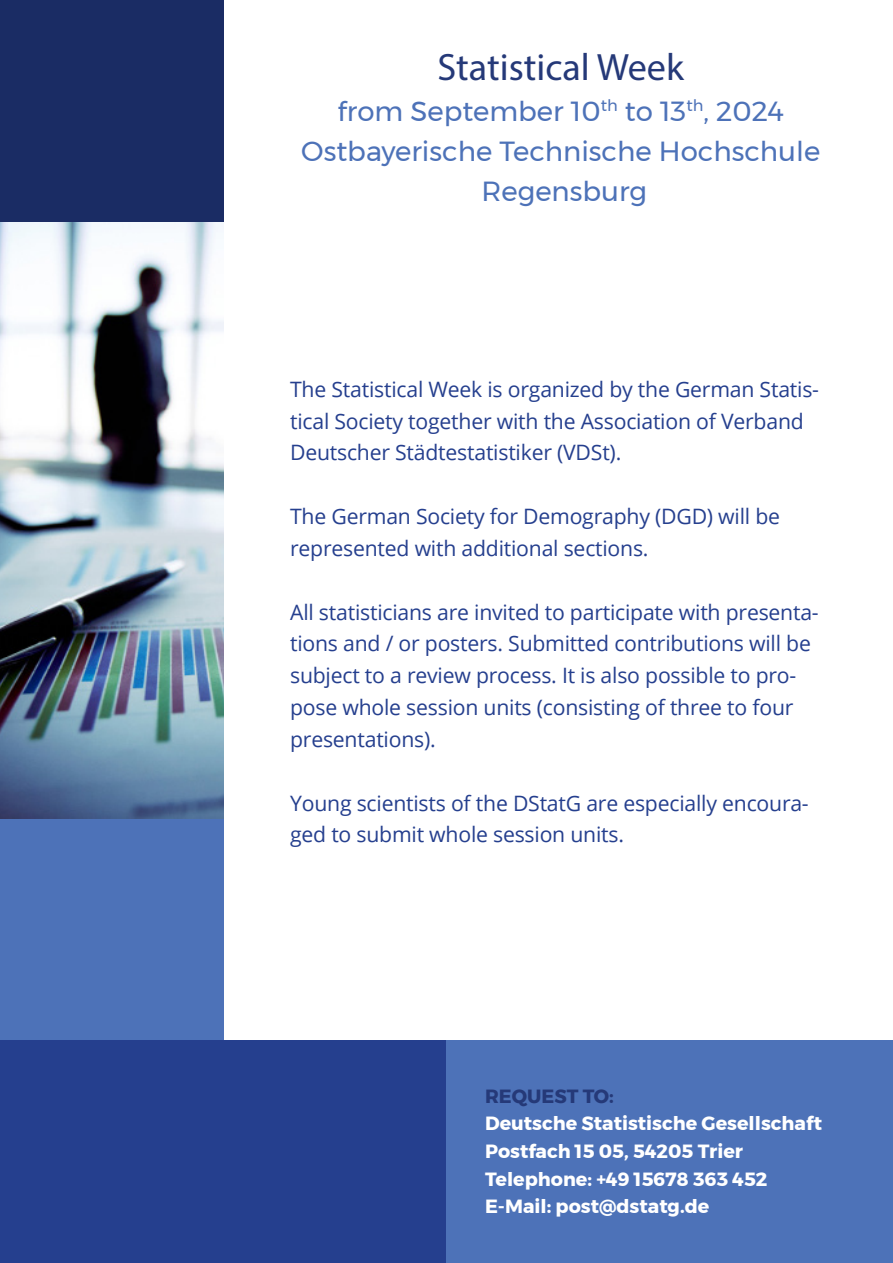
<style>
.page{position:relative;width:893px;height:1263px;background:#fff}
.page>*{position:absolute;margin:0;border:0;box-sizing:border-box;transform-origin:0 0}
.t1{font:38.25px "Myriad Pro";color:#253978}
.t2{font:27.6px/40.3px "Montserrat";color:#4d72b8;text-align:center}
.t3{font:21.15px/31.8px "Open Sans";letter-spacing:-.01em;color:#253f8e}
.t4{font:700 19.05px "Montserrat";color:#fff}
.t5{font:700 19.05px "Montserrat";color:#253978}
</style>
<div class="page">
<div style="left:445px;top:1041px;width:448px;height:222px;background:#4d72b8"></div>
<div style="left:0;top:0;width:224px;height:222px;background:#1a2c64"></div>
<div style="left:0;top:818px;width:224px;height:223px;background:#4d72b8"></div>
<img style="left:0;top:222px;width:224px;height:596px">
<div style="left:0;top:1041px;width:446px;height:222px;background:#253f8e"></div>
<p class="t1" style="left:438px;top:44px;width:248px">Statistical Week</p>
<p class="t2" style="left:301px;top:90px;width:520px">from September 10<sup>th</sup> to 13<sup>th</sup>, 2024<br>Ostbayerische Technische Hochschule</p>
<p class="t2" style="left:482px;top:171px;width:167px">Regensburg</p>
<p class="t3" style="left:290px;top:373px;width:530px">The Statistical Week is organized by the German Statis&shy;tical Society together with the Association of Verband<br>Deutscher Städtestatistiker (VDSt).</p>
<p class="t3" style="left:290px;top:500px;width:491px">The German Society for Demography (DGD) will be represented with additional sections.</p>
<p class="t3" style="left:290px;top:595px;width:530px">All statisticians are invited to participate with presenta&shy;tions and / or posters. Submitted contributions will be subject to a review process. It is also possible to pro&shy;pose whole session units (consisting of three to four presentations).</p>
<p class="t3" style="left:290px;top:786px;width:520px">Young scientists of the DStatG are especially encoura&shy;ged to submit whole session units.</p>
<p class="t5" style="left:485px;top:1081px;width:130px">REQUEST TO:</p>
<p class="t4" style="left:485px;top:1108px;width:339px">Deutsche Statistische Gesellschaft</p>
<p class="t4" style="left:485px;top:1136px;width:259px">Postfach 15 05, 54205 Trier</p>
<p class="t4" style="left:485px;top:1163px;width:284px">Telephone: +49 15678 363 452</p>
<p class="t4" style="left:485px;top:1191px;width:226px">E-Mail: post@dstatg.de</p>
</div>
